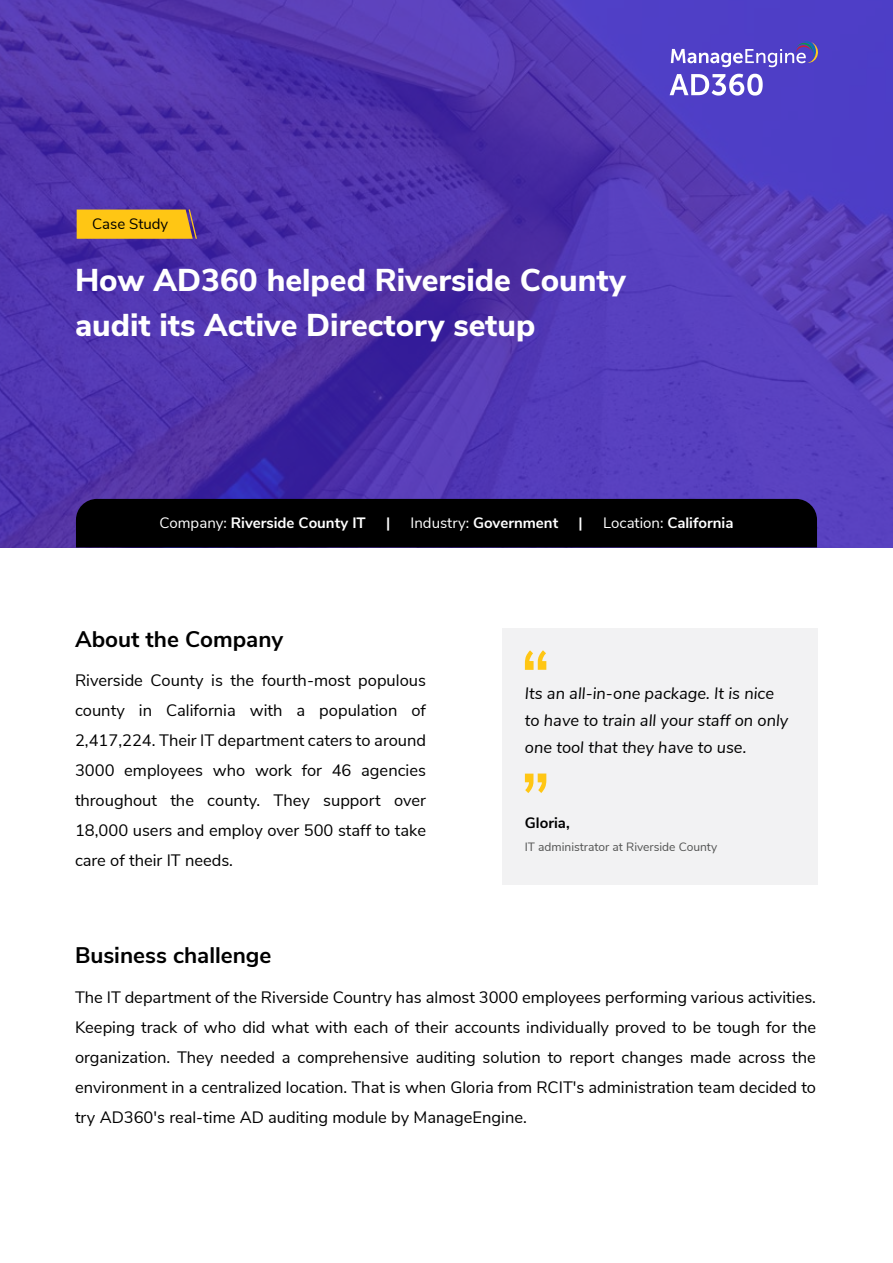
<style>
.page{position:relative;width:893px;height:1263px;background:#fff}
.page>*{position:absolute;margin:0;border:0;box-sizing:border-box;transform-origin:0 0}
.t1{font:800 31.5px/45px "Nunito Sans";color:#fff}
.t2{font:700 22.5px "Nunito Sans";color:#000}
.t3{font:16.5px/30px "Nunito Sans";color:#000;text-align:justify}
.t4{font:italic 16.5px/27px "Nunito Sans";color:#000}
.t5{font:700 15px "Nunito Sans";color:#fff}
.t6{font:15px "Nunito Sans";color:#000}
.t7{font:700 15px "Nunito Sans";color:#000}
.t8{font:12px "Nunito Sans";color:#515251}
.s1{font-weight:400}
</style>
<div class="page">
<img style="left:0;top:0;width:893px;height:547px">
<div style="left:502px;top:628px;width:316px;height:257px;background:#f2f2f3"></div>
<svg style="left:525px;top:650px;width:21px;height:20px"></svg>
<svg style="left:525px;top:773px;width:21px;height:20px"></svg>
<svg style="left:77px;top:210px;width:120px;height:29px;background:#f3bc1c"></svg>
<div style="left:76px;top:499px;width:741px;height:48px;background:#000"></div>
<svg style="left:670px;top:74px;width:93px;height:22px"></svg>
<svg style="left:671px;top:38px;width:151px;height:29px;background:#6d60cc"></svg>
<p class="t6" style="left:92px;top:213px;width:78px">Case Study</p>
<h1 class="t1" style="left:75px;top:255px;width:552px">How AD360 helped Riverside County audit its Active Directory setup</h1>
<p class="t5" style="left:160px;top:511px;width:208px"><span class="s1">Company:</span> Riverside County IT</p>
<p class="t5" style="left:386px;top:511px;width:6px">|</p>
<p class="t5" style="left:411px;top:511px;width:149px"><span class="s1">Industry:</span> Government</p>
<p class="t5" style="left:579px;top:511px;width:6px">|</p>
<p class="t5" style="left:603px;top:511px;width:132px"><span class="s1">Location:</span> California</p>
<h2 class="t2" style="left:75px;top:622px;width:210px">About the Company</h2>
<p class="t3" style="left:75px;top:664px;width:353px">Riverside County is the fourth-most populous county in California with a population of 2,417,224. Their IT department caters to around 3000 employees who work for 46 agencies throughout the county. They support over 18,000 users and employ over 500 staff to take care of their IT needs.</p>
<p class="t4" style="left:525px;top:679px;width:265px">Its an all-in-one package. It is nice to have to train all your staff on only one tool that they have to use.</p>
<p class="t7" style="left:525px;top:812px;width:46px">Gloria,</p>
<p class="t8" style="left:525px;top:838px;width:194px">IT administrator at Riverside County</p>
<h2 class="t2" style="left:75px;top:939px;width:198px">Business challenge</h2>
<p class="t3" style="left:75px;top:981px;width:743px">The IT department of the Riverside Country has almost 3000 employees performing various activities.<br>Keeping track of who did what with each of their accounts individually proved to be tough for the organization. They needed a comprehensive auditing solution to report changes made across the environment in a centralized location. That is when Gloria from RCIT's administration team decided to try AD360's real-time AD auditing module by ManageEngine.</p>
</div>
